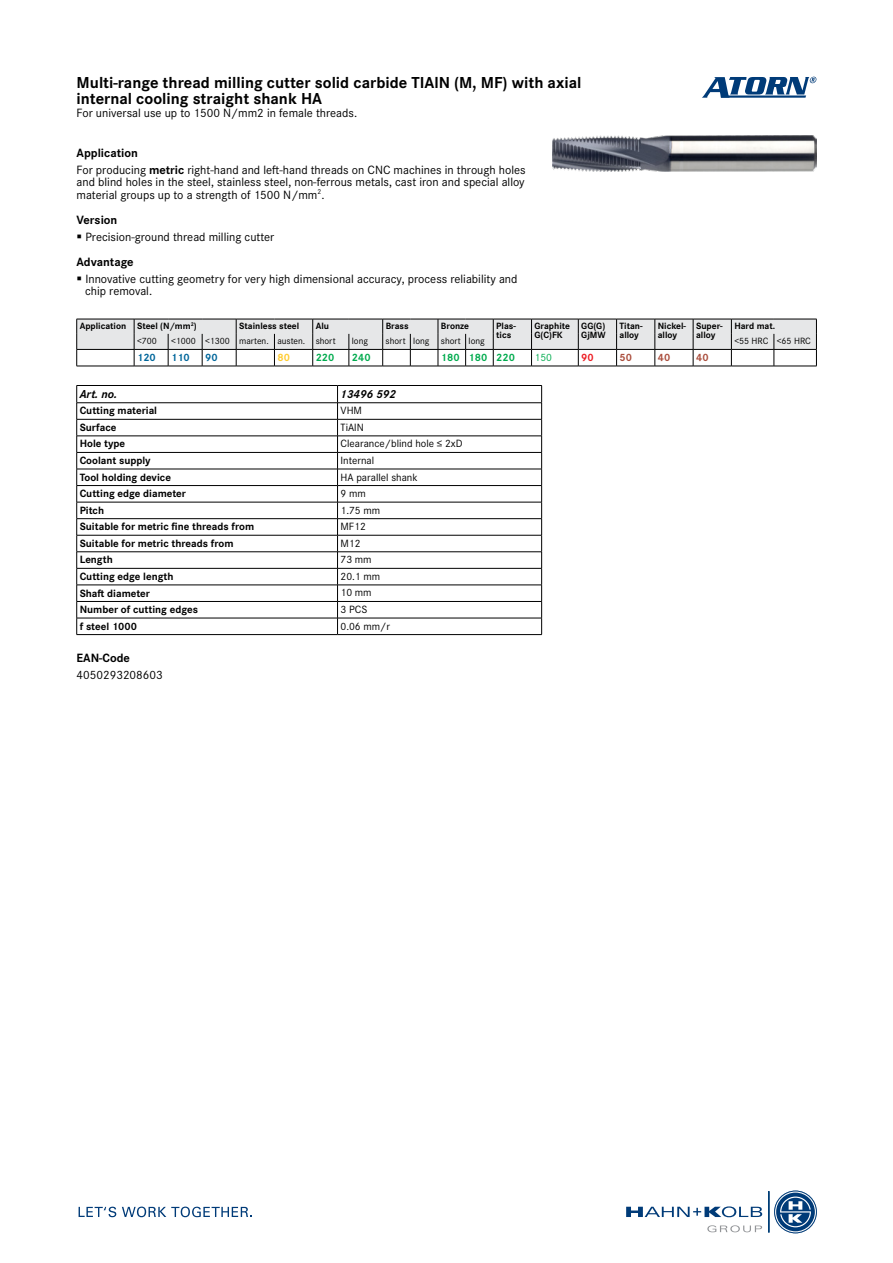
<style>
.page{position:relative;width:893px;height:1263px;background:#fff}
.page>*{position:absolute;margin:0;border:0;box-sizing:border-box;transform-origin:0 0}
.t1{font:700 16.5px/16.5px "Corporate S Pro";color:#000}
.t2{font:12.45px/12.5px "Corporate S Pro";color:#000}
.t3{font:12.45px "Corporate S";color:#000}
.t4{font:700 12.45px "Corporate S Pro";color:#000}
.t5{font:italic 700 12px "Corporate S Pro";color:#000}
.t6{font:700 10.95px "Corporate S Pro";color:#000}
.t7{font:10.95px "Corporate S Pro";color:#000}
.t8{font:700 10.95px "Corporate S Pro";color:#00ab4e}
.t9{font:700 10.95px "Corporate S Pro";color:#00669b}
.t10{font:700 10.95px "Corporate S Pro";color:#aa4e3d}
.t11{font:10.95px "Corporate S Pro";color:#00ab4e}
.t12{font:700 10.95px "Corporate S Pro";color:#ffcc31}
.t13{font:700 10.95px "Corporate S Pro";color:#ed1d24}
.t14{font:700 9.45px/9.4px "Corporate S Pro";color:#000}
.t15{font:9.45px "Corporate S Pro";color:#000}
.s1{font-weight:700}
</style>
<div class="page">
<img style="left:553px;top:136px;width:263px;height:35px">
<svg style="left:702px;top:77px;width:114px;height:21px"></svg>
<svg style="left:626px;top:1206px;width:136px;height:11px"></svg>
<hr style="left:768px;top:1191px;width:1px;height:41px;background:#003b78">
<svg style="left:775px;top:1191px;width:41px;height:42px"></svg>
<div style="left:774px;top:1191px;width:42px;height:42px;border:2px solid #fff;border-radius:50%"></div>
<div style="left:774px;top:1191px;width:42px;height:42px;border:1px solid #003b78;border-radius:50%"></div>
<svg style="left:707px;top:1225px;width:55px;height:7px"></svg>
<svg style="left:79px;top:1207px;width:37px;height:10px"></svg>
<svg style="left:122px;top:1206px;width:130px;height:11px"></svg>
<svg style="left:76px;top:319px;width:741px;height:48px"></svg>
<hr style="left:774px;top:366px;width:43px;height:1px;background:#000">
<hr style="left:77px;top:385px;width:261px;height:1px;background:#000">
<hr style="left:338px;top:385px;width:204px;height:1px;background:#000">
<hr style="left:77px;top:402px;width:261px;height:1px;background:#000">
<hr style="left:338px;top:402px;width:204px;height:1px;background:#000">
<hr style="left:77px;top:419px;width:261px;height:1px;background:#000">
<hr style="left:338px;top:419px;width:204px;height:1px;background:#000">
<hr style="left:77px;top:436px;width:261px;height:1px;background:#000">
<hr style="left:338px;top:436px;width:204px;height:1px;background:#000">
<hr style="left:77px;top:452px;width:261px;height:1px;background:#000">
<hr style="left:338px;top:452px;width:204px;height:1px;background:#000">
<hr style="left:77px;top:469px;width:261px;height:1px;background:#000">
<hr style="left:338px;top:469px;width:204px;height:1px;background:#000">
<hr style="left:77px;top:485px;width:261px;height:1px;background:#000">
<hr style="left:338px;top:485px;width:204px;height:1px;background:#000">
<hr style="left:77px;top:502px;width:261px;height:1px;background:#000">
<hr style="left:338px;top:502px;width:204px;height:1px;background:#000">
<hr style="left:77px;top:518px;width:261px;height:1px;background:#000">
<hr style="left:338px;top:518px;width:204px;height:1px;background:#000">
<hr style="left:77px;top:535px;width:261px;height:1px;background:#000">
<hr style="left:338px;top:535px;width:204px;height:1px;background:#000">
<hr style="left:77px;top:551px;width:261px;height:1px;background:#000">
<hr style="left:338px;top:551px;width:204px;height:1px;background:#000">
<hr style="left:77px;top:568px;width:261px;height:1px;background:#000">
<hr style="left:338px;top:568px;width:204px;height:1px;background:#000">
<hr style="left:77px;top:585px;width:261px;height:1px;background:#000">
<hr style="left:338px;top:585px;width:204px;height:1px;background:#000">
<hr style="left:77px;top:601px;width:261px;height:1px;background:#000">
<hr style="left:338px;top:601px;width:204px;height:1px;background:#000">
<hr style="left:77px;top:618px;width:261px;height:1px;background:#000">
<svg style="left:76px;top:386px;width:1px;height:248px"></svg>
<hr style="left:77px;top:634px;width:261px;height:1px;background:#000">
<hr style="left:338px;top:618px;width:204px;height:1px;background:#000">
<svg style="left:337px;top:386px;width:1px;height:248px"></svg>
<svg style="left:541px;top:386px;width:1px;height:248px"></svg>
<hr style="left:338px;top:634px;width:204px;height:1px;background:#000">
<h1 class="t1" style="left:77px;top:73px;width:506px">Multi-range thread milling cutter solid carbide TIAlN (M, MF) with axial internal cooling straight shank HA</h1>
<p class="t3" style="left:77px;top:103px;width:282px">For universal use up to 1500 N/mm2 in female threads.</p>
<p class="t2" style="left:77px;top:143px;width:451px;line-height:16.8px"><span class="s1">Application<br></span>For producing <span class="s1">metric</span> right-hand and left-hand threads on CNC machines in through holes</p>
<p class="t2" style="left:77px;top:175px;width:450px">and blind holes in the steel, stainless steel, non-ferrous metals, cast iron and special alloy material groups up to a strength of 1500 N/mm<sup>2</sup>.</p>
<p class="t4" style="left:77px;top:210px;width:42px">Version</p>
<p class="t2" style="left:85px;top:230px;width:191px">Precision-ground thread milling cutter</p>
<p class="t4" style="left:77px;top:252px;width:59px">Advantage</p>
<p class="t2" style="left:85px;top:272px;width:434px">Innovative cutting geometry for very high dimensional accuracy, process reliability and chip removal.</p>
<p class="t14" style="left:80px;top:320px;width:119px">Application Steel (N/mm<sup>2</sup>)</p>
<p class="t14" style="left:239px;top:320px;width:62px">Stainless steel</p>
<p class="t14" style="left:316px;top:320px;width:15px">Alu</p>
<p class="t14" style="left:386px;top:320px;width:25px">Brass</p>
<p class="t14" style="left:441px;top:320px;width:30px">Bronze</p>
<p class="t14" style="left:496px;top:320px;width:21px">Plas&shy;tics</p>
<p class="t14" style="left:534px;top:320px;width:37px">Graphite<br>G(C)FK</p>
<p class="t14" style="left:581px;top:320px;width:26px">GG(G)<br>GjMW</p>
<p class="t14" style="left:619px;top:320px;width:25px">Titan&shy;alloy</p>
<p class="t14" style="left:658px;top:320px;width:30px">Nickel&shy;alloy</p>
<p class="t14" style="left:696px;top:320px;width:28px">Super&shy;alloy</p>
<p class="t14" style="left:734px;top:320px;width:42px">Hard mat.</p>
<p class="t15" style="left:137px;top:334px;width:21px">&lt;700</p>
<p class="t15" style="left:171px;top:334px;width:166px">&lt;1000 &lt;1300 marten. austen. short</p>
<p class="t15" style="left:352px;top:334px;width:18px">long</p>
<p class="t15" style="left:386px;top:334px;width:101px">short long short long</p>
<p class="t15" style="left:734px;top:334px;width:78px">&lt;55 HRC &lt;65 HRC</p>
<p class="t9" style="left:137px;top:349px;width:20px">120</p>
<p class="t9" style="left:171px;top:349px;width:20px">110</p>
<p class="t9" style="left:205px;top:349px;width:14px">90</p>
<p class="t12" style="left:277px;top:349px;width:14px">80</p>
<p class="t8" style="left:316px;top:349px;width:20px">220</p>
<p class="t8" style="left:352px;top:349px;width:20px">240</p>
<p class="t8" style="left:441px;top:349px;width:76px">180 180 220</p>
<p class="t11" style="left:534px;top:349px;width:19px">150</p>
<p class="t13" style="left:581px;top:349px;width:14px">90</p>
<p class="t10" style="left:620px;top:349px;width:14px">50</p>
<p class="t10" style="left:658px;top:349px;width:14px">40</p>
<p class="t10" style="left:696px;top:349px;width:14px">40</p>
<p class="t5" style="left:80px;top:384px;width:39px">Art. no.</p>
<p class="t5" style="left:340px;top:384px;width:57px">13496 592</p>
<p class="t6" style="left:80px;top:402px;width:79px">Cutting material</p>
<p class="t7" style="left:340px;top:403px;width:23px">VHM</p>
<p class="t6" style="left:80px;top:419px;width:38px">Surface</p>
<p class="t7" style="left:340px;top:419px;width:25px">TiAlN</p>
<p class="t6" style="left:80px;top:435px;width:47px">Hole type</p>
<p class="t7" style="left:340px;top:436px;width:124px">Clearance/blind hole ≤ 2xD</p>
<p class="t6" style="left:80px;top:452px;width:73px">Coolant supply</p>
<p class="t7" style="left:340px;top:452px;width:35px">Internal</p>
<p class="t6" style="left:80px;top:468px;width:93px">Tool holding device</p>
<p class="t7" style="left:340px;top:469px;width:79px">HA parallel shank</p>
<p class="t6" style="left:80px;top:485px;width:108px">Cutting edge diameter</p>
<p class="t7" style="left:340px;top:485px;width:27px">9 mm</p>
<p class="t6" style="left:80px;top:501px;width:26px">Pitch</p>
<p class="t7" style="left:340px;top:502px;width:41px">1.75 mm</p>
<p class="t6" style="left:80px;top:518px;width:176px">Suitable for metric fine threads from</p>
<p class="t7" style="left:340px;top:519px;width:27px">MF12</p>
<p class="t6" style="left:80px;top:534px;width:155px">Suitable for metric threads from</p>
<p class="t7" style="left:340px;top:535px;width:22px">M12</p>
<p class="t6" style="left:80px;top:551px;width:35px">Length</p>
<p class="t7" style="left:340px;top:552px;width:33px">73 mm</p>
<p class="t6" style="left:80px;top:568px;width:95px">Cutting edge length</p>
<p class="t7" style="left:340px;top:568px;width:41px">20.1 mm</p>
<p class="t6" style="left:80px;top:584px;width:72px">Shaft diameter</p>
<p class="t7" style="left:340px;top:585px;width:33px">10 mm</p>
<p class="t6" style="left:80px;top:601px;width:120px">Number of cutting edges</p>
<p class="t7" style="left:340px;top:601px;width:28px">3 PCS</p>
<p class="t6" style="left:80px;top:617px;width:59px">f steel 1000</p>
<p class="t7" style="left:340px;top:618px;width:51px">0.06 mm/r</p>
<p class="t4" style="left:77px;top:648px;width:55px">EAN-Code</p>
<p class="t2" style="left:77px;top:668px;width:88px">4050293208603</p>
</div>
